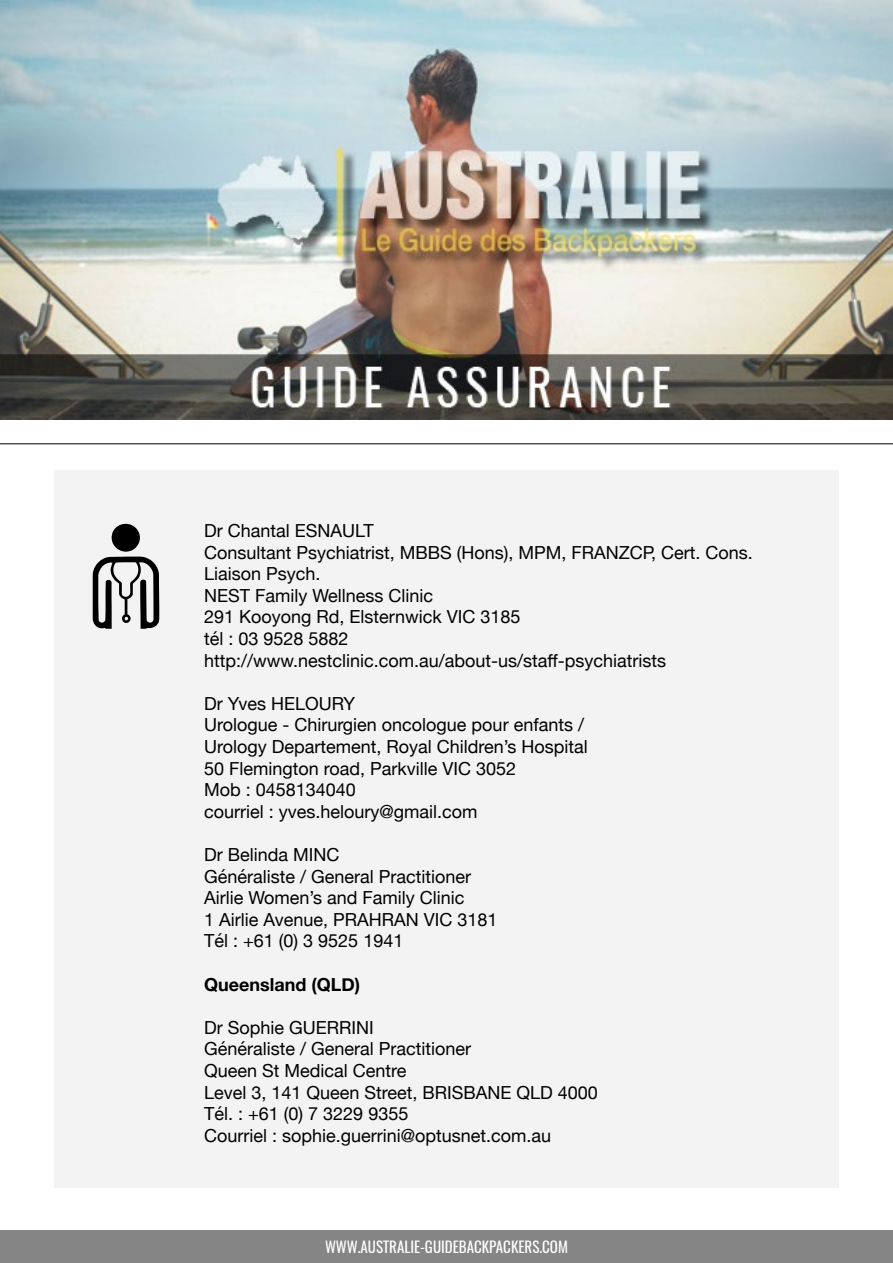
<style>
.page{position:relative;width:893px;height:1263px;background:#fff}
.page>*{position:absolute;margin:0;border:0;box-sizing:border-box;transform-origin:0 0}
.t1{font:109.5px "Travelcons";color:#000}
.t2{font:18px/21.6px "Helvetica Neue";color:#000}
.t3{font:700 18px "Helvetica Neue";color:#000}
.t4{font:15px "Oswald";color:#fff}
</style>
<div class="page">
<div style="left:54px;top:470px;width:785px;height:717px;background:#f3f3f3"></div>
<hr style="left:0;top:443px;width:893px;height:1px;background:#000">
<div style="left:0;top:1230px;width:893px;height:33px;background:#868585"></div>
<img style="left:0;top:0;width:893px;height:419px">
<h1 class="t1" style="left:85px;top:527px;width:84px">d</h1>
<p class="t2" style="left:204px;top:521px;width:550px">Dr Chantal ESNAULT<br>Consultant Psychiatrist, MBBS (Hons), MPM, FRANZCP, Cert. Cons.<br>Liaison Psych.<br>NEST Family Wellness Clinic<br>291 Kooyong Rd, Elsternwick VIC 3185<br>tél : 03 9528 5882 http://www.nestclinic.com.au/about-us/staff-psychiatrists</p>
<p class="t2" style="left:204px;top:694px;width:385px">Dr Yves HELOURY<br>Urologue - Chirurgien oncologue pour enfants / Urology Departement, Royal Children’s Hospital 50 Flemington road, Parkville VIC 3052<br>Mob : 0458134040<br>courriel : yves.heloury@gmail.com</p>
<p class="t2" style="left:204px;top:845px;width:295px">Dr Belinda MINC<br>Généraliste / General Practitioner<br>Airlie Women’s and Family Clinic<br>1 Airlie Avenue, PRAHRAN VIC 3181<br>Tél : +61 (0) 3 9525 1941</p>
<p class="t3" style="left:204px;top:970px;width:158px">Queensland (QLD)</p>
<p class="t2" style="left:204px;top:1018px;width:395px">Dr Sophie GUERRINI<br>Généraliste / General Practitioner<br>Queen St Medical Centre<br>Level 3, 141 Queen Street, BRISBANE QLD 4000<br>Tél. : +61 (0) 7 3229 9355<br>Courriel : sophie.guerrini@optusnet.com.au</p>
<p class="t4" style="left:325px;top:1236px;width:244px">WWW.AUSTRALIE-GUIDEBACKPACKERS.COM</p>
</div>
